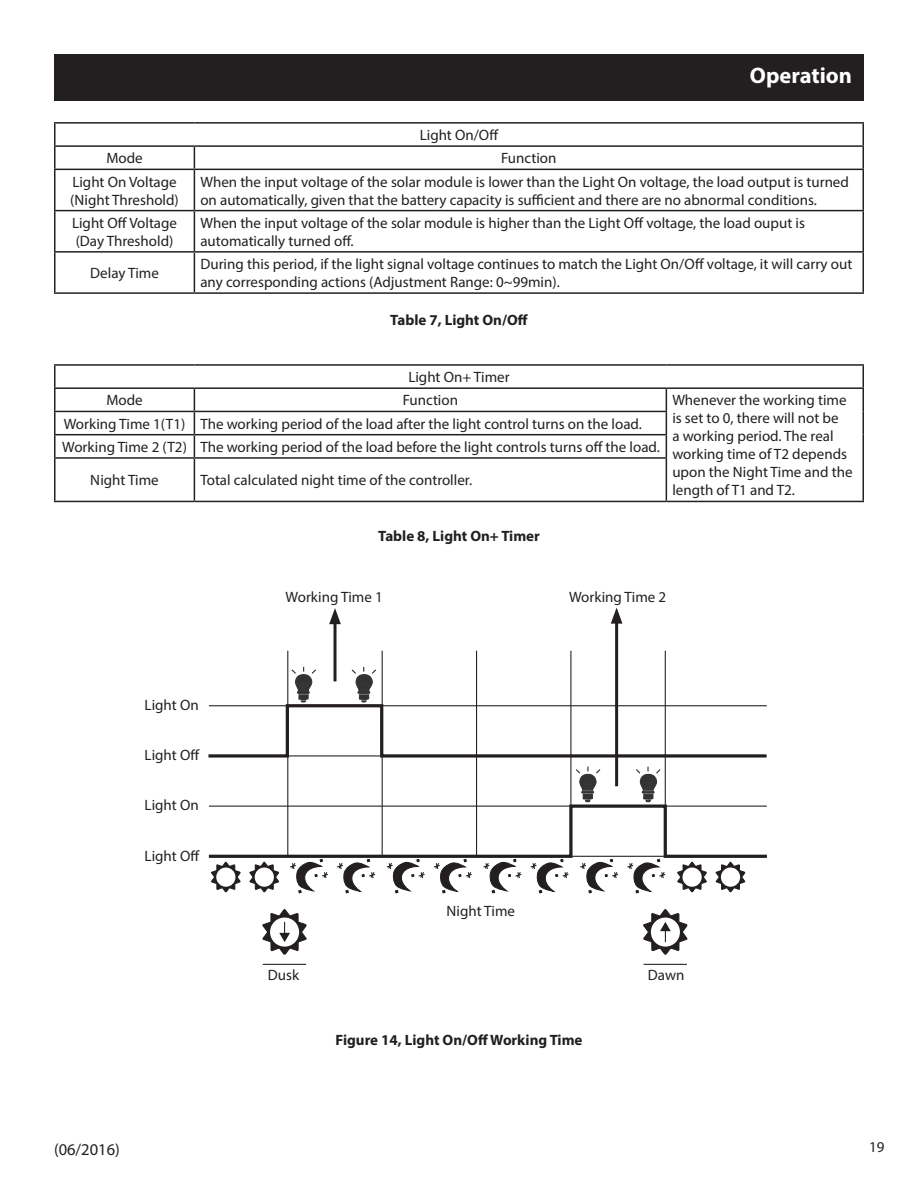
<style>
.page{position:relative;width:918px;height:1188px;background:#fff}
.page>*{position:absolute;margin:0;border:0;box-sizing:border-box;transform-origin:0 0}
.t1{font:700 22.5px "Myriad Pro";color:#fff}
.t2{font:16.5px "Myriad Pro";color:#231f20}
.BodyText{font:15px/18px "Myriad Pro";color:#231f20}
.TableCaption{font:700 15px "Myriad Pro";color:#231f20}
.FigureCaption{font:700 15px "Myriad Pro";color:#231f20}
</style>
<div class="page">
<div style="left:54px;top:54px;width:810px;height:47px;background:#231f20"></div>
<svg style="left:56px;top:147px;width:806px;height:145px"></svg>
<hr style="left:54px;top:122px;width:140px;height:2px;background:#231f20">
<hr style="left:54px;top:124px;width:2px;height:21px;background:#231f20">
<hr style="left:194px;top:122px;width:670px;height:2px;background:#231f20">
<hr style="left:862px;top:124px;width:2px;height:21px;background:#231f20">
<hr style="left:54px;top:145px;width:140px;height:2px;background:#231f20">
<hr style="left:54px;top:147px;width:2px;height:22px;background:#231f20">
<hr style="left:194px;top:145px;width:670px;height:2px;background:#231f20">
<svg style="left:194px;top:147px;width:1px;height:22px"></svg>
<hr style="left:862px;top:147px;width:2px;height:22px;background:#231f20">
<hr style="left:54px;top:169px;width:140px;height:1px;background:#231f20">
<hr style="left:54px;top:170px;width:2px;height:40px;background:#231f20">
<hr style="left:194px;top:169px;width:670px;height:1px;background:#231f20">
<hr style="left:194px;top:170px;width:1px;height:40px;background:#231f20">
<hr style="left:862px;top:170px;width:2px;height:40px;background:#231f20">
<hr style="left:54px;top:210px;width:140px;height:1px;background:#231f20">
<hr style="left:54px;top:211px;width:2px;height:40px;background:#231f20">
<hr style="left:194px;top:210px;width:670px;height:1px;background:#231f20">
<hr style="left:194px;top:211px;width:1px;height:40px;background:#231f20">
<hr style="left:862px;top:211px;width:2px;height:40px;background:#231f20">
<hr style="left:54px;top:251px;width:140px;height:2px;background:#231f20">
<hr style="left:54px;top:253px;width:2px;height:39px;background:#231f20">
<hr style="left:194px;top:251px;width:670px;height:2px;background:#231f20">
<hr style="left:194px;top:253px;width:1px;height:39px;background:#231f20">
<hr style="left:862px;top:253px;width:2px;height:39px;background:#231f20">
<hr style="left:54px;top:292px;width:140px;height:2px;background:#231f20">
<hr style="left:194px;top:292px;width:670px;height:2px;background:#231f20">
<svg style="left:56px;top:389px;width:806px;height:112px"></svg>
<hr style="left:54px;top:364px;width:140px;height:2px;background:#231f20">
<hr style="left:54px;top:366px;width:2px;height:21px;background:#231f20">
<hr style="left:194px;top:364px;width:472px;height:2px;background:#231f20">
<hr style="left:666px;top:364px;width:198px;height:2px;background:#231f20">
<hr style="left:862px;top:366px;width:2px;height:21px;background:#231f20">
<hr style="left:54px;top:387px;width:140px;height:2px;background:#231f20">
<hr style="left:54px;top:389px;width:2px;height:22px;background:#231f20">
<hr style="left:194px;top:387px;width:472px;height:2px;background:#231f20">
<hr style="left:666px;top:387px;width:198px;height:2px;background:#231f20">
<hr style="left:862px;top:389px;width:2px;height:22px;background:#231f20">
<hr style="left:54px;top:411px;width:140px;height:1px;background:#231f20">
<hr style="left:54px;top:412px;width:2px;height:22px;background:#231f20">
<hr style="left:194px;top:411px;width:473px;height:1px;background:#231f20">
<hr style="left:862px;top:411px;width:2px;height:24px;background:#231f20">
<hr style="left:54px;top:434px;width:140px;height:1px;background:#231f20">
<hr style="left:54px;top:435px;width:2px;height:22px;background:#231f20">
<hr style="left:194px;top:434px;width:473px;height:1px;background:#231f20">
<svg style="left:194px;top:389px;width:1px;height:68px"></svg>
<svg style="left:666px;top:389px;width:1px;height:68px"></svg>
<hr style="left:862px;top:435px;width:2px;height:23px;background:#231f20">
<hr style="left:54px;top:457px;width:140px;height:2px;background:#231f20">
<hr style="left:54px;top:459px;width:2px;height:42px;background:#231f20">
<hr style="left:194px;top:457px;width:473px;height:2px;background:#231f20">
<hr style="left:194px;top:459px;width:1px;height:42px;background:#231f20">
<hr style="left:666px;top:459px;width:1px;height:42px;background:#231f20">
<hr style="left:862px;top:458px;width:2px;height:43px;background:#231f20">
<hr style="left:54px;top:501px;width:140px;height:1px;background:#231f20">
<hr style="left:194px;top:501px;width:472px;height:1px;background:#231f20">
<hr style="left:666px;top:501px;width:198px;height:1px;background:#231f20">
<hr style="left:287px;top:651px;width:1px;height:205px;background:#231f20">
<hr style="left:382px;top:651px;width:1px;height:205px;background:#231f20">
<hr style="left:476px;top:651px;width:1px;height:205px;background:#231f20">
<hr style="left:570px;top:651px;width:1px;height:205px;background:#231f20">
<hr style="left:665px;top:651px;width:1px;height:205px;background:#231f20">
<svg style="left:262px;top:909px;width:45px;height:46px"></svg>
<hr style="left:263px;top:964px;width:43px;height:1px;background:#231f20">
<svg style="left:643px;top:909px;width:45px;height:46px"></svg>
<hr style="left:644px;top:964px;width:43px;height:1px;background:#231f20">
<svg style="left:208px;top:767px;width:559px;height:127px"></svg>
<svg style="left:208px;top:667px;width:559px;height:92px"></svg>
<hr style="left:334px;top:618px;width:3px;height:63px;background:#231f20">
<svg style="left:329px;top:608px;width:12px;height:16px"></svg>
<hr style="left:615px;top:618px;width:3px;height:168px;background:#231f20">
<svg style="left:611px;top:608px;width:11px;height:16px"></svg>
<p class="BodyText" style="left:420px;top:126px;width:81px">Light On/Off</p>
<h1 class="t1" style="left:750px;top:61px;width:104px">Operation</h1>
<p class="BodyText" style="left:106px;top:149px;width:38px">Mode</p>
<p class="BodyText" style="left:501px;top:149px;width:57px">Function</p>
<p class="BodyText" style="left:70px;top:172px;width:110px">Light On Voltage (Night Threshold)</p>
<p class="BodyText" style="left:200px;top:172px;width:650px">When the input voltage of the solar module is lower than the Light On voltage, the load output is turned on automatically, given that the battery capacity is sufficient and there are no abnormal conditions.</p>
<p class="BodyText" style="left:72px;top:214px;width:107px">Light Off Voltage (Day Threshold)</p>
<p class="BodyText" style="left:200px;top:214px;width:606px">When the input voltage of the solar module is higher than the Light Off voltage, the load ouput is automatically turned off.</p>
<p class="BodyText" style="left:90px;top:264px;width:70px">Delay Time</p>
<p class="BodyText" style="left:200px;top:255px;width:653px">During this period, if the light signal voltage continues to match the Light On/Off voltage, it will carry out any corresponding actions (Adjustment Range: 0~99min).</p>
<p class="TableCaption" style="left:390px;top:311px;width:139px">Table 7, Light On/Off</p>
<p class="BodyText" style="left:408px;top:368px;width:103px">Light On+ Timer</p>
<p class="BodyText" style="left:106px;top:391px;width:38px">Mode</p>
<p class="BodyText" style="left:403px;top:391px;width:57px">Function</p>
<p class="BodyText" style="left:672px;top:391px;width:182px">Whenever the working time is set to 0, there will not be<br>a working period. The real working time of T2 depends upon the Night Time and the length of T1 and T2.</p>
<p class="BodyText" style="left:64px;top:414px;width:123px">Working Time 1(T1)</p>
<p class="BodyText" style="left:200px;top:414px;width:443px">The working period of the load after the light control turns on the load.</p>
<p class="BodyText" style="left:62px;top:438px;width:126px">Working Time 2 (T2)</p>
<p class="BodyText" style="left:200px;top:438px;width:461px">The working period of the load before the light controls turns off the load.</p>
<p class="BodyText" style="left:90px;top:471px;width:70px">Night Time</p>
<p class="BodyText" style="left:200px;top:471px;width:273px">Total calculated night time of the controller.</p>
<p class="TableCaption" style="left:378px;top:527px;width:163px">Table 8, Light On+ Timer</p>
<p class="BodyText" style="left:145px;top:695px;width:56px">Light On</p>
<p class="BodyText" style="left:145px;top:746px;width:57px">Light Off</p>
<p class="BodyText" style="left:145px;top:796px;width:56px">Light On</p>
<p class="BodyText" style="left:145px;top:847px;width:57px">Light Off</p>
<p class="BodyText" style="left:286px;top:588px;width:99px">Working Time 1</p>
<p class="BodyText" style="left:569px;top:588px;width:99px">Working Time 2</p>
<p class="BodyText" style="left:268px;top:966px;width:33px">Dusk</p>
<p class="BodyText" style="left:447px;top:902px;width:70px">Night Time</p>
<p class="FigureCaption" style="left:335px;top:1031px;width:249px">Figure 14, Light On/Off Working Time</p>
<p class="BodyText" style="left:648px;top:965px;width:38px">Dawn</p>
<p class="t2" style="left:54px;top:1139px;width:67px">(06/2016)</p>
<p class="BodyText" style="left:869px;top:1138px;width:17px">19</p>
</div>
